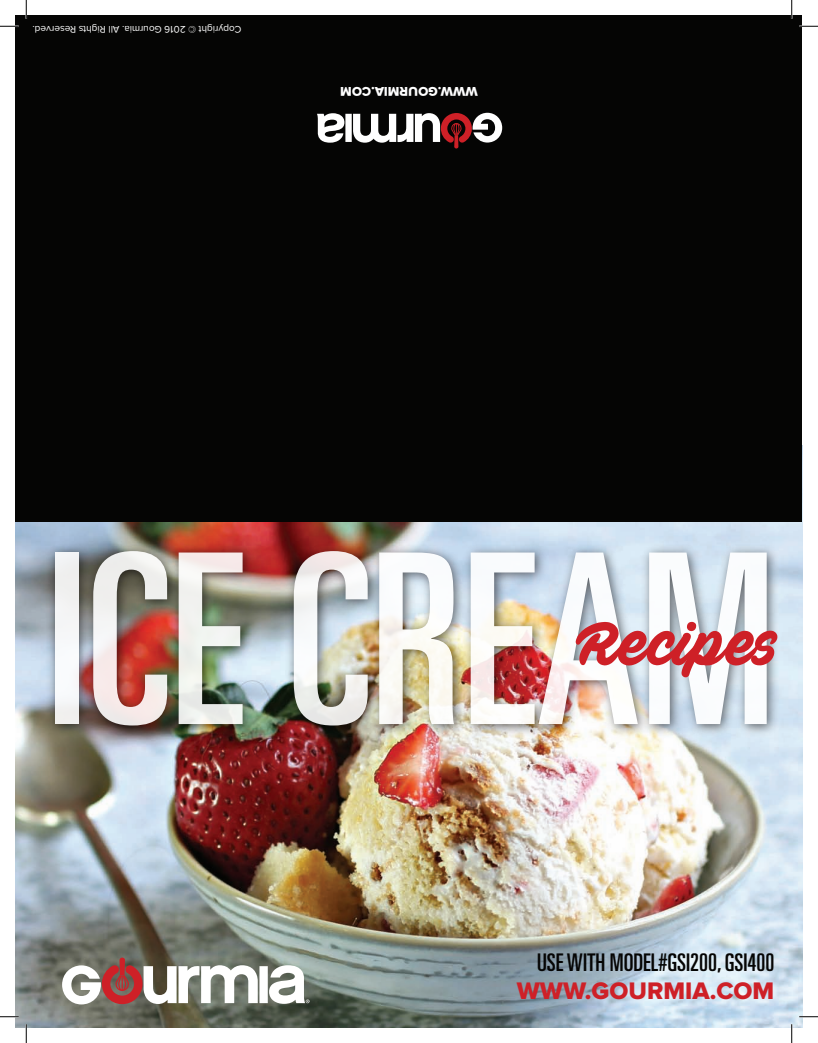
<style>
.page{position:relative;width:818px;height:1043px;background:#fff}
.page>*{position:absolute;margin:0;border:0;box-sizing:border-box;transform-origin:0 0}
.t1{font:ultra-condensed 237.5px "Univers LT Std";color:#fff}
.t2{font:61.25px "Ave Fedan PERSONALUSEONLY";color:#ce2027}
.t3{font:24.75px "Proxima Nova Extrabld";color:#ce2027}
.t4{font:ultra-condensed 24.38px "Univers LT Std";color:#050504}
.t5{font:13.25px "Proxima Nova Extrabld";color:#fff}
.t6{font:10px "Proxima Nova";color:#fff}
</style>
<div class="page">
<img style="left:15px;top:445px;width:787px;height:583px">
<div style="left:15px;top:15px;width:786px;height:506px;background:#050504"></div>
<img style="left:36px;top:521px;width:757px;height:269px">
<svg style="left:62px;top:957px;width:247px;height:47px"></svg>
<svg style="left:317px;top:113px;width:185px;height:35px"></svg>
<svg style="left:0;top:25px;width:19px;height:2px"></svg>
<svg style="left:799px;top:25px;width:19px;height:2px"></svg>
<svg style="left:0;top:1015px;width:19px;height:2px"></svg>
<svg style="left:799px;top:1015px;width:19px;height:2px"></svg>
<svg style="left:25px;top:0;width:2px;height:19px"></svg>
<svg style="left:25px;top:1024px;width:2px;height:18px"></svg>
<svg style="left:790px;top:0;width:2px;height:19px"></svg>
<svg style="left:790px;top:1024px;width:2px;height:18px"></svg>
<p class="t6" style="left:241px;top:34px;width:210px;rotate:-180deg">Copyright © 2016 Gourmia. All Rights Reserved.</p>
<p class="t5" style="left:478px;top:97px;width:139px;rotate:-180deg">WWW.GOURMIA.COM</p>
<h1 class="t1" style="left:48px;top:504px;width:729px">ICE CREAM</h1>
<p class="t2" style="left:575px;top:605px;width:206px">Recipes</p>
<p class="t4" style="left:537px;top:948px;width:239px">USE WITH MODEL#GSI200, GSI400</p>
<p class="t3" style="left:516px;top:979px;width:259px">WWW.GOURMIA.COM</p>
</div>
